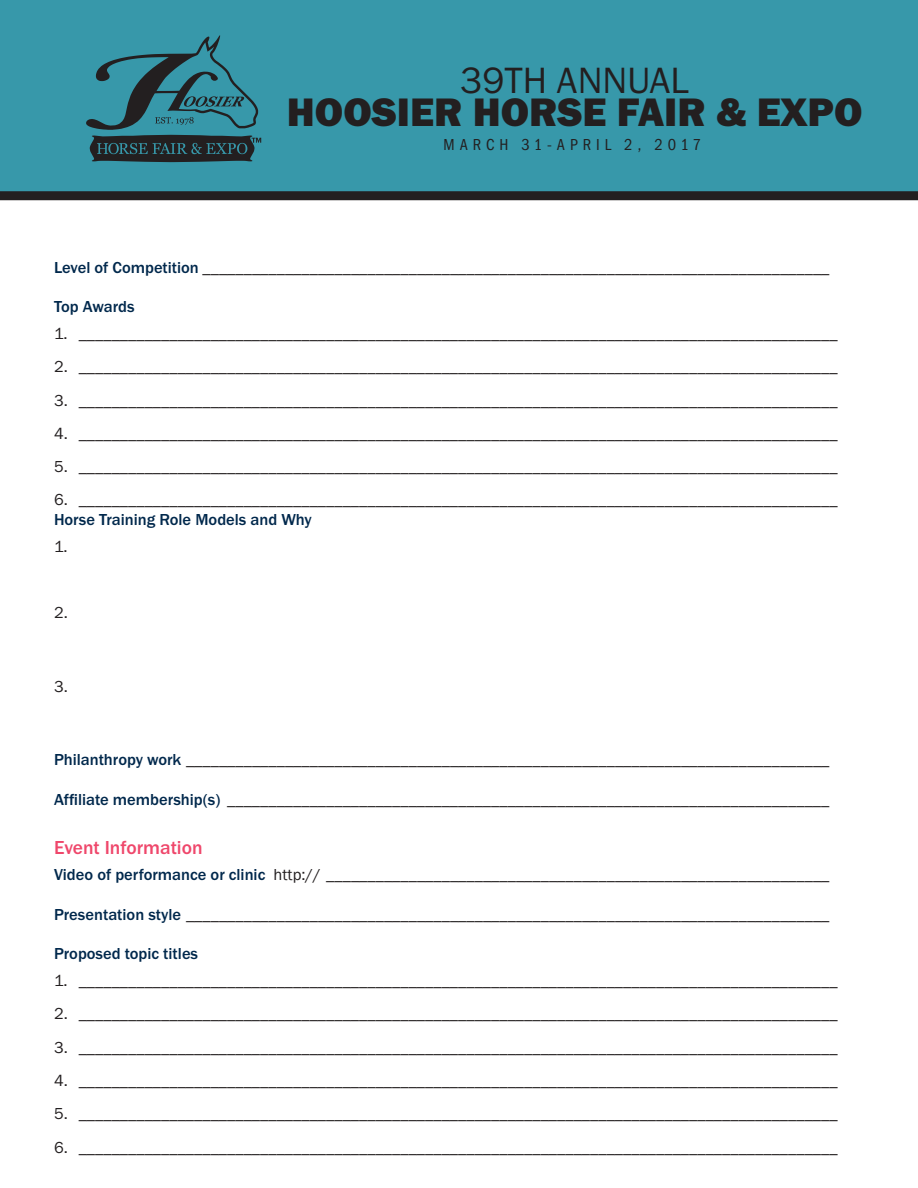
<style>
.page{position:relative;width:918px;height:1188px;background:#fff}
.page>*{position:absolute;margin:0;border:0;box-sizing:border-box;transform-origin:0 0}
.t1{font:800 41.25px "FS Franklin Gothic H";color:#231f20}
.t2{font:37.95px "FS Franklin Gothic";color:#231f20}
.t3{font:700 19.5px "FS Franklin Gothic";color:#ef476b}
.Body_Copy{font:16.5px "FS Franklin Gothic";color:#231f20}
.Body_Copy-2{font:700 16.5px "FS Franklin Gothic";color:#00284c}
.t4{font:16.5px "FS Franklin Gothic Cond";letter-spacing:.3em;color:#231f20}
.s1{font-weight:700;color:#00284c}
</style>
<div class="page">
<div style="left:0;top:0;width:918px;height:200px;background:#3798aa"></div>
<svg style="left:86px;top:35px;width:175px;height:127px;background:#30707c"></svg>
<h2 class="t2" style="left:460px;top:59px;width:231px">39TH ANNUAL</h2>
<h1 class="t1" style="left:287px;top:88px;width:577px">HOOSIER HORSE FAIR &amp; EXPO</h1>
<p class="t4" style="left:444px;top:135px;width:259px">MARCH 31-APRIL 2, 2017</p>
<p class="Body_Copy" style="left:54px;top:258px;width:777px"><span class="s1">Level of Competition</span> ____________________________________________________________________________</p>
<p class="Body_Copy-2" style="left:54px;top:298px;width:82px">Top Awards</p>
<p class="Body_Copy" style="left:54px;top:324px;width:785px">1. ____________________________________________________________________________________________</p>
<p class="Body_Copy" style="left:54px;top:358px;width:785px">2. ____________________________________________________________________________________________</p>
<p class="Body_Copy" style="left:54px;top:391px;width:785px">3. ____________________________________________________________________________________________</p>
<p class="Body_Copy" style="left:54px;top:424px;width:785px">4. ____________________________________________________________________________________________</p>
<p class="Body_Copy" style="left:54px;top:458px;width:785px">5. ____________________________________________________________________________________________</p>
<p class="Body_Copy" style="left:54px;top:491px;width:785px">6. ____________________________________________________________________________________________</p>
<p class="Body_Copy-2" style="left:54px;top:510px;width:259px">Horse Training Role Models and Why</p>
<p class="Body_Copy" style="left:54px;top:537px;width:15px">1.</p>
<p class="Body_Copy" style="left:54px;top:604px;width:15px">2.</p>
<p class="Body_Copy" style="left:54px;top:677px;width:15px">3.</p>
<p class="Body_Copy" style="left:54px;top:750px;width:777px"><span class="s1">Philanthropy work</span> ______________________________________________________________________________</p>
<p class="Body_Copy" style="left:54px;top:790px;width:777px"><span class="s1">Affiliate membership(s)</span> _________________________________________________________________________</p>
<p class="t3" style="left:54px;top:836px;width:150px">Event Information</p>
<p class="Body_Copy" style="left:54px;top:866px;width:777px"><span class="s1">Video of performance or clinic</span> http:// _____________________________________________________________</p>
<p class="Body_Copy" style="left:54px;top:905px;width:777px"><span class="s1">Presentation style</span> ______________________________________________________________________________</p>
<p class="Body_Copy-2" style="left:54px;top:945px;width:146px">Proposed topic titles</p>
<p class="Body_Copy" style="left:54px;top:971px;width:785px">1. ____________________________________________________________________________________________</p>
<p class="Body_Copy" style="left:54px;top:1005px;width:785px">2. ____________________________________________________________________________________________</p>
<p class="Body_Copy" style="left:54px;top:1038px;width:785px">3. ____________________________________________________________________________________________</p>
<p class="Body_Copy" style="left:54px;top:1071px;width:785px">4. ____________________________________________________________________________________________</p>
<p class="Body_Copy" style="left:54px;top:1105px;width:785px">5. ____________________________________________________________________________________________</p>
<p class="Body_Copy" style="left:54px;top:1138px;width:785px">6. ____________________________________________________________________________________________</p>
</div>
